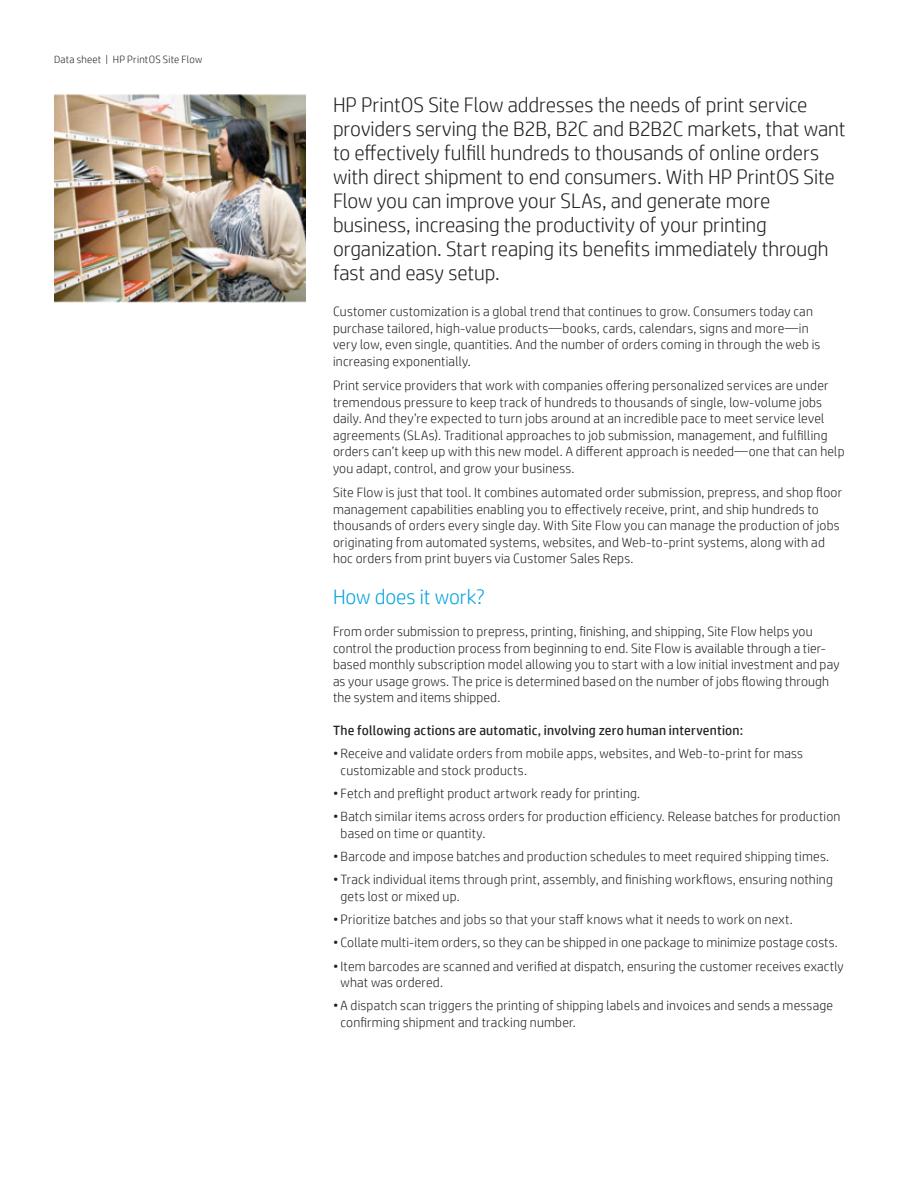
<style>
.page{position:relative;width:918px;height:1188px;background:#fff}
.page>*{position:absolute;margin:0;border:0;box-sizing:border-box;transform-origin:0 0}
.t1{font:300 21px/24px "HP Simplified";letter-spacing:-.005em;color:#231f20}
.t2{font:300 21px "HP Simplified";letter-spacing:-.005em;color:#00a1de}
.t3{font:300 13.5px/16.5px "HP Simplified";letter-spacing:.015em;color:#231f20}
.t4{font:13.5px "HP Simplified";letter-spacing:.015em;color:#231f20}
.t5{font:300 10.5px "HP Simplified";letter-spacing:.025em;color:#231f20}
</style>
<div class="page">
<img style="left:54px;top:94px;width:252px;height:208px">
<p class="t5" style="left:54px;top:52px;width:150px">Data sheet | HP PrintOS Site Flow</p>
<p class="t1" style="left:333px;top:92px;width:514px">HP PrintOS Site Flow addresses the needs of print service providers serving the B2B, B2C and B2B2C markets, that want to effectively fulfill hundreds to thousands of online orders with direct shipment to end consumers. With HP PrintOS Site Flow you can improve your SLAs, and generate more business, increasing the productivity of your printing organization. Start reaping its benefits immediately through fast and easy setup.</p>
<p class="t3" style="left:333px;top:303px;width:489px">Customer customization is a global trend that continues to grow. Consumers today can purchase tailored, high-value products—books, cards, calendars, signs and more—in very low, even single, quantities. And the number of orders coming in through the web is increasing exponentially.</p>
<p class="t3" style="left:333px;top:377px;width:513px">Print service providers that work with companies offering personalized services are under tremendous pressure to keep track of hundreds to thousands of single, low-volume jobs daily. And they’re expected to turn jobs around at an incredible pace to meet service level agreements (SLAs). Traditional approaches to job submission, management, and fulfilling orders can’t keep up with this new model. A different approach is needed—one that can help you adapt, control, and grow your business.</p>
<p class="t3" style="left:333px;top:484px;width:511px">Site Flow is just that tool. It combines automated order submission, prepress, and shop floor management capabilities enabling you to effectively receive, print, and ship hundreds to thousands of orders every single day. With Site Flow you can manage the production of jobs originating from automated systems, websites, and Web-to-print systems, along with ad hoc orders from print buyers via Customer Sales Reps.</p>
<h1 class="t2" style="left:333px;top:583px;width:154px">How does it work?</h1>
<p class="t3" style="left:333px;top:623px;width:508px">From order submission to prepress, printing, finishing, and shipping, Site Flow helps you control the production process from beginning to end. Site Flow is available through a tier&shy;based monthly subscription model allowing you to start with a low initial investment and pay as your usage grows. The price is determined based on the number of jobs flowing through the system and items shipped.</p>
<p class="t4" style="left:333px;top:723px;width:412px">The following actions are automatic, involving zero human intervention:</p>
<p class="t3" style="left:341px;top:745px;width:464px;text-indent:-8px">• Receive and validate orders from mobile apps, websites, and Web-to-print for mass customizable and stock products.</p>
<p class="t3" style="left:333px;top:785px;width:309px">• Fetch and preflight product artwork ready for printing.</p>
<p class="t3" style="left:341px;top:808px;width:501px;text-indent:-8px">• Batch similar items across orders for production efficiency. Release batches for production based on time or quantity.</p>
<p class="t3" style="left:333px;top:848px;width:498px">• Barcode and impose batches and production schedules to meet required shipping times.</p>
<p class="t3" style="left:341px;top:871px;width:494px;text-indent:-8px">• Track individual items through print, assembly, and finishing workflows, ensuring nothing gets lost or mixed up.</p>
<p class="t3" style="left:333px;top:911px;width:461px">• Prioritize batches and jobs so that your staff knows what it needs to work on next.</p>
<p class="t3" style="left:333px;top:934px;width:506px">• Collate multi-item orders, so they can be shipped in one package to minimize postage costs.</p>
<p class="t3" style="left:341px;top:957px;width:505px;text-indent:-8px">•Item barcodes are scanned and verified at dispatch, ensuring the customer receives exactly what was ordered.</p>
<p class="t3" style="left:341px;top:997px;width:494px;text-indent:-8px">• A dispatch scan triggers the printing of shipping labels and invoices and sends a message confirming shipment and tracking number.</p>
</div>
